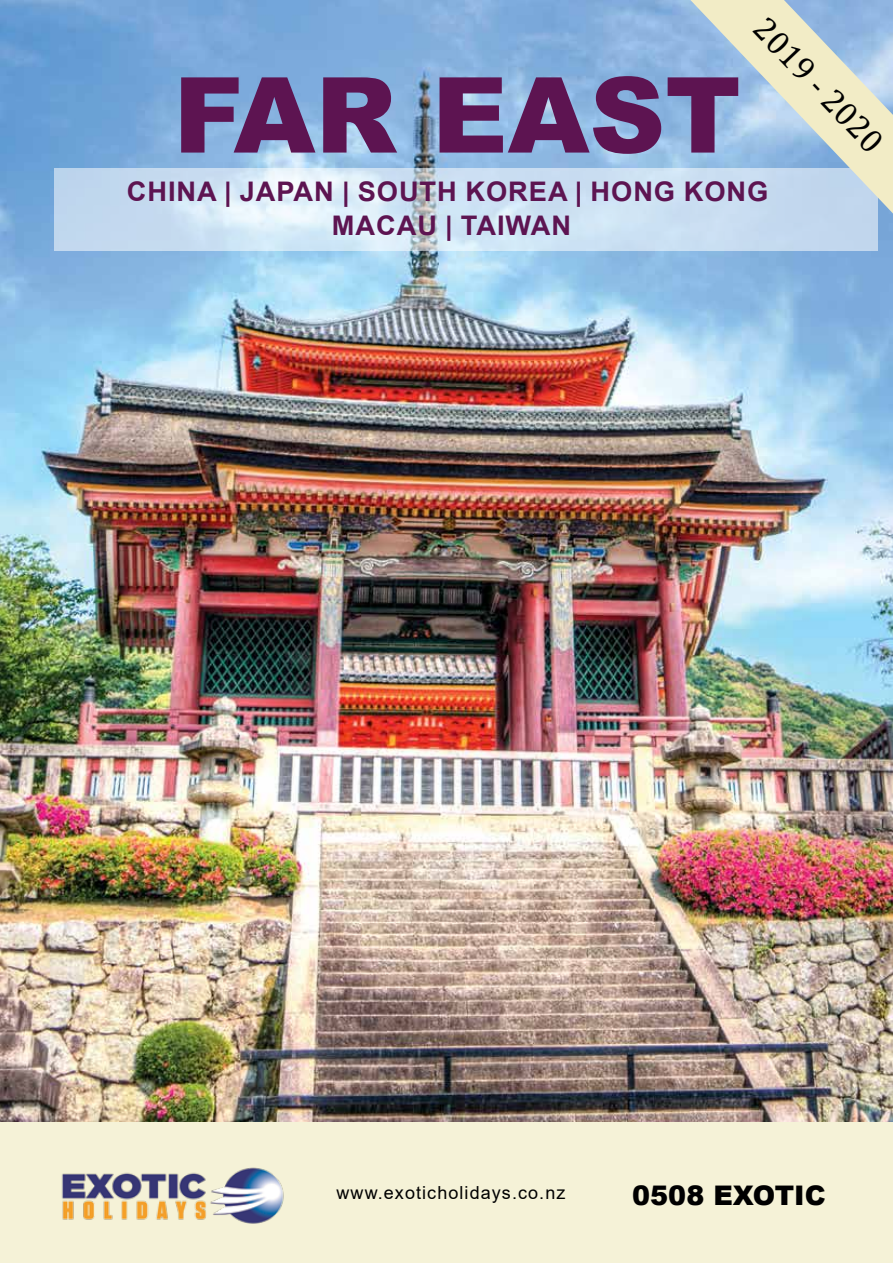
<style>
.page{position:relative;width:893px;height:1263px;background:#fff}
.page>*{position:absolute;margin:0;border:0;box-sizing:border-box;transform-origin:0 0}
.t1{font:900 105px "Arial";color:#5d1451}
.t2{font:33px "Cambria";color:#000}
.t3{font:700 27px "Arial";letter-spacing:.035em;color:#5d1451}
.t4{font:900 27px "Arial";color:#000}
.t5{font:18px "Arial";letter-spacing:.06em;color:#000}
</style>
<div class="page">
<div style="left:0;top:1122px;width:893px;height:141px;background:#f5f2d7"></div>
<img style="left:0;top:0;width:893px;height:1122px">
<svg style="left:54px;top:168px;width:824px;height:83px;background:#cde1f2"></svg>
<img style="left:54px;top:1166px;width:235px;height:58px">
<svg style="left:690px;top:0;width:203px;height:213px;background:#c1d3dc"></svg>
<h1 class="t1" style="left:173px;top:39px;width:569px">FAR EAST</h1>
<p class="t2" style="left:773px;top:10px;width:173px;rotate:46deg">2019 - 2020</p>
<p class="t3" style="left:127px;top:172px;width:643px">CHINA | JAPAN | SOUTH KOREA | HONG KONG</p>
<p class="t3" style="left:332px;top:207px;width:241px">MACAU | TAIWAN</p>
<p class="t5" style="left:336px;top:1180px;width:230px">www.exoticholidays.co.nz</p>
<p class="t4" style="left:632px;top:1175px;width:195px">0508 EXOTIC</p>
</div>
